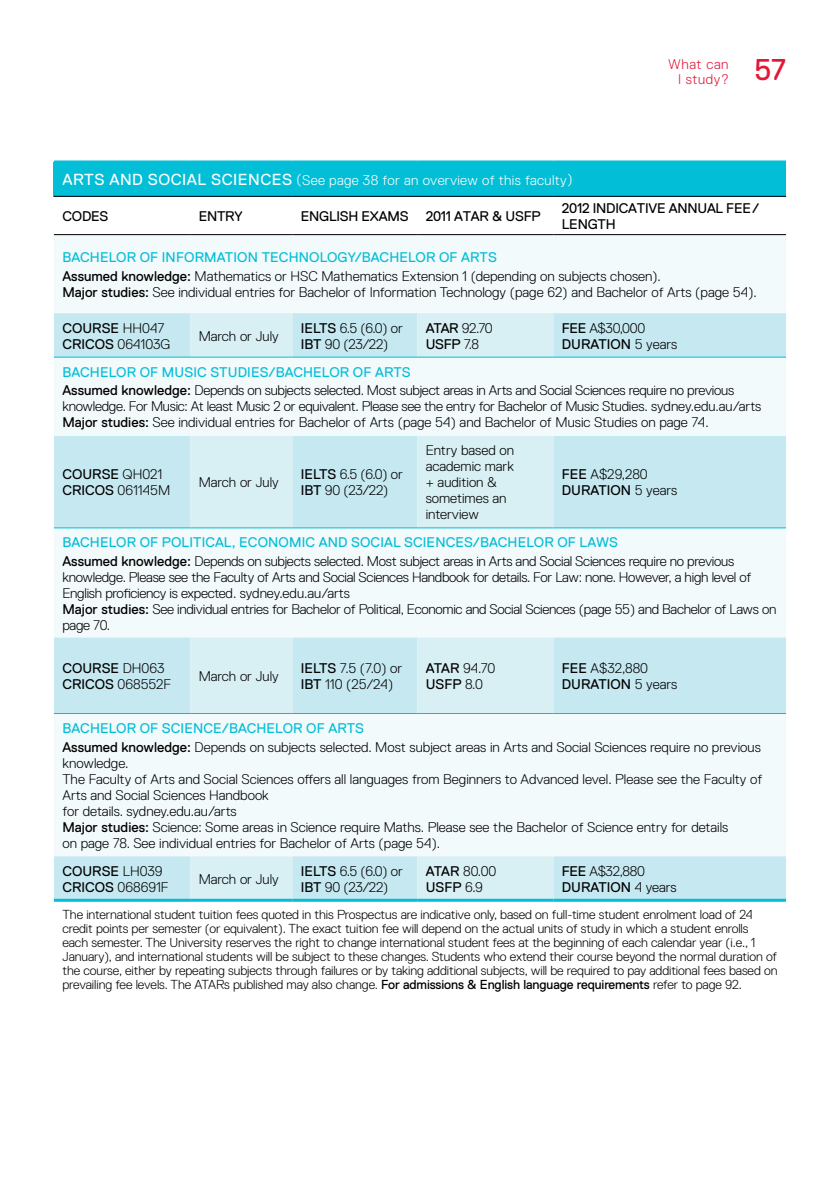
<style>
.page{position:relative;width:840px;height:1191px;background:#fff}
.page>*{position:absolute;margin:0;border:0;box-sizing:border-box;transform-origin:0 0}
.t1{font:30px "Replica Std";color:#e31837}
.t2{font:300 14px/16px "Replica Std";color:#000}
.t3{font:300 14px/16px "Replica Std";letter-spacing:-.02em;color:#000}
.t4{font:14px/16px "Replica Std";letter-spacing:-.015em;color:#000}
.t5{font:300 14px "Replica Std";letter-spacing:.02em;color:#fff}
.t6{font:14px "Replica Std";letter-spacing:.01em;color:#03bed7}
.t7{font:300 14px/15px "Replica Std";letter-spacing:.04em;color:#e31837;text-align:right}
.t8{font:300 13px/14px "Replica Std";letter-spacing:-.01em;color:#000}
.s1{font-weight:400;font-size:16px}
.s2{font-weight:400;color:#03bed7}
.s3{font-weight:400}
.s4{font-weight:300}
</style>
<div class="page">
<div style="left:54px;top:162px;width:731px;height:34px;background:#03bed7"></div>
<div style="left:54px;top:235px;width:731px;height:78px;background:#f3fafb"></div>
<svg style="left:54px;top:313px;width:731px;height:585px;fill:#f3fafb"></svg>
<svg style="left:190px;top:313px;width:363px;height:585px;fill:#f3fafb"></svg>
<hr style="left:54px;top:234px;width:136px;height:1px;background:#000">
<hr style="left:190px;top:234px;width:102px;height:1px;background:#000">
<hr style="left:292px;top:234px;width:125px;height:1px;background:#000">
<hr style="left:417px;top:234px;width:136px;height:1px;background:#000">
<hr style="left:553px;top:234px;width:232px;height:1px;background:#000">
<hr style="left:54px;top:160px;width:136px;height:3px;background:#03bed7">
<hr style="left:190px;top:160px;width:102px;height:3px;background:#03bed7">
<hr style="left:292px;top:160px;width:125px;height:3px;background:#03bed7">
<hr style="left:417px;top:160px;width:136px;height:3px;background:#03bed7">
<hr style="left:553px;top:160px;width:232px;height:3px;background:#03bed7">
<hr style="left:54px;top:196px;width:136px;height:1px;background:#000">
<hr style="left:190px;top:196px;width:102px;height:1px;background:#000">
<hr style="left:292px;top:196px;width:125px;height:1px;background:#000">
<hr style="left:417px;top:196px;width:136px;height:1px;background:#000">
<hr style="left:553px;top:196px;width:232px;height:1px;background:#000">
<hr style="left:54px;top:527px;width:136px;height:1px;background:#03bed7">
<hr style="left:190px;top:527px;width:102px;height:1px;background:#03bed7">
<hr style="left:292px;top:527px;width:125px;height:1px;background:#03bed7">
<hr style="left:417px;top:527px;width:136px;height:1px;background:#03bed7">
<hr style="left:553px;top:527px;width:232px;height:1px;background:#03bed7">
<hr style="left:54px;top:713px;width:136px;height:1px;background:#03bed7">
<hr style="left:190px;top:713px;width:102px;height:1px;background:#03bed7">
<hr style="left:292px;top:713px;width:125px;height:1px;background:#03bed7">
<hr style="left:417px;top:713px;width:136px;height:1px;background:#03bed7">
<hr style="left:553px;top:713px;width:232px;height:1px;background:#03bed7">
<hr style="left:54px;top:357px;width:136px;height:1px;background:#03bed7">
<hr style="left:190px;top:357px;width:102px;height:1px;background:#03bed7">
<hr style="left:292px;top:357px;width:125px;height:1px;background:#03bed7">
<hr style="left:417px;top:357px;width:136px;height:1px;background:#03bed7">
<hr style="left:553px;top:357px;width:232px;height:1px;background:#03bed7">
<hr style="left:54px;top:898px;width:136px;height:3px;background:#03bed7">
<hr style="left:292px;top:898px;width:125px;height:3px;background:#03bed7">
<hr style="left:553px;top:898px;width:232px;height:3px;background:#03bed7">
<hr style="left:190px;top:898px;width:102px;height:3px;background:#03bed7">
<hr style="left:417px;top:898px;width:136px;height:3px;background:#03bed7">
<p class="t7" style="left:667px;top:57px;width:62px">What can<br>I study?</p>
<h1 class="t1" style="left:753px;top:53px;width:33px">57</h1>
<p class="t5" style="left:62px;top:173px;width:511px"><span class="s1">ARTS AND SOCIAL SCI ENCES</span> (See page 38 for an overview of this faculty)</p>
<p class="t4" style="left:62px;top:208px;width:29px">CODES</p>
<p class="t4" style="left:199px;top:208px;width:10px">ENTR</p>
<p class="t4" style="left:234px;top:208px;width:10px">Y</p>
<p class="t4" style="left:301px;top:208px;width:10px">ENGL</p>
<p class="t4" style="left:336px;top:208px;width:62px">ISH EXAMS</p>
<p class="t4" style="left:425px;top:208px;width:38px">2011 ATAR</p>
<p class="t4" style="left:491px;top:208px;width:49px">&amp; USFP</p>
<p class="t4" style="left:561px;top:200px;width:199px">2012 I NDICATIVE ANNUAL FEE/<br>LENGT</p>
<p class="t4" style="left:605px;top:216px;width:11px">H</p>
<p class="t2" style="left:62px;top:248px;width:599px;line-height:18.8px"><span class="s2">BACH ELOR OF INFORMATION TECH NOLOGY/BACH ELOR OF ARTS<br></span><span class="s3">ASSUMED KNOWLEDGE:</span> Mathematics or HSC Mathematics Extension 1 (depending on subjects chosen).</p>
<p class="t2" style="left:62px;top:284px;width:695px"><span class="s3">MAJOR STUDIES:</span> See individual entries for Bachelor of Information Technology (page 62) and Bachelor of Arts (page 54).</p>
<p class="t4" style="left:62px;top:320px;width:109px">COURSE <span class="s4">HH047<br></span>CR ICOS <span class="s4">064103G</span></p>
<p class="t2" style="left:198px;top:328px;width:82px">March or July</p>
<p class="t2" style="left:300px;top:320px;width:103px"><span class="s3">IELTS</span> 6.5 (6.0) or<br><span class="s3">IBT</span> 90 (23/22)</p>
<p class="t4" style="left:425px;top:320px;width:10px">ATAR</p>
<p class="t2" style="left:425px;top:320px;width:68px;text-indent:36px">92.70<br><span class="s3">USFP</span> 7.8</p>
<p class="t4" style="left:561px;top:320px;width:85px">FEE <span class="s4">A$30,000<br></span>DURAT</p>
<p class="t2" style="left:606px;top:336px;width:72px"><span class="s3">ION</span> 5 years</p>
<p class="t3" style="left:62px;top:362px;width:673px;line-height:18.8px"><span class="s2">BACH ELOR OF MUSIC STUDI ES/BACH ELOR OF ARTS<br></span><span class="s3">ASSUMED KNOWLEDGE:</span> Depends on subjects selected. Most subject areas in Arts and Social Sciences require no previous</p>
<p class="t2" style="left:62px;top:399px;width:700px">knowledge. For Music: At least Music 2 or equivalent. Please see the entry for Bachelor of Music Studies. sydney.edu.au/arts<br><span class="s3">MAJOR STUDIES:</span> See individual entries for Bachelor of Arts (page 54) and Bachelor of Music Studies on page 74.</p>
<p class="t4" style="left:62px;top:466px;width:109px">COURSE <span class="s4">QH021<br></span>CRICOS <span class="s4">061145M</span></p>
<p class="t2" style="left:198px;top:474px;width:82px">March or July</p>
<p class="t2" style="left:300px;top:466px;width:103px"><span class="s3">IELTS</span> 6.5 (6.0) or<br><span class="s3">IBT</span> 90 (23/22)</p>
<p class="t2" style="left:425px;top:442px;width:90px">Entry based on academic mark + audition &amp; sometimes an interview</p>
<p class="t4" style="left:561px;top:466px;width:87px">FEE <span class="s4">A$29,280<br></span>DURAT</p>
<p class="t2" style="left:606px;top:482px;width:72px"><span class="s3">ION</span> 5 years</p>
<p class="t3" style="left:62px;top:532px;width:673px;line-height:18.8px;text-indent:243px"><span class="s2">C AND SOCIAL SCI ENCES/BACH ELOR OF LAWS<br></span><span class="s3">ASSUMED KNOWLEDGE:</span> Depends on subjects selected. Most subject areas in Arts and Social Sciences require no previous</p>
<p class="t3" style="left:62px;top:569px;width:715px">knowledge. Please see the Faculty of Arts and Social Sciences Handbook for details. For Law: none. However, a high level of English proficiency is expected. sydney.edu.au/arts<br><span class="s3">MAJOR STUDIES:</span> See individual entries for Bachelor of Political, Economic and Social Sciences (page 55) and Bachelor of Laws on page 70.</p>
<p class="t4" style="left:62px;top:660px;width:110px">COURSE <span class="s4">DH063<br></span>CRICOS <span class="s4">068552F</span></p>
<p class="t2" style="left:198px;top:668px;width:82px">March or July</p>
<p class="t2" style="left:301px;top:660px;width:103px"><span class="s3">IELTS</span> 7.5 (7.0) or<br><span class="s3">IBT</span> 110 (25/24)</p>
<p class="t4" style="left:425px;top:660px;width:10px">ATAR</p>
<p class="t6" style="left:62px;top:534px;width:226px">BACHELOR OF POLITICAL, ECONOMI</p>
<p class="t2" style="left:425px;top:660px;width:71px;text-indent:37px">94.70<br><span class="s3">USFP</span> 8.0</p>
<p class="t4" style="left:561px;top:660px;width:88px">FEE <span class="s4">A$32,880<br></span>DURAT</p>
<p class="t2" style="left:606px;top:676px;width:72px"><span class="s3">ION</span> 5 years</p>
<p class="t2" style="left:62px;top:719px;width:699px;line-height:18.8px"><span class="s2">BACH ELOR OF SCI ENCE/BACH ELOR OF ARTS<br></span><span class="s3">ASSUMED KNOWLEDGE:</span> Depends on subjects selected. Most subject areas in Arts and Social Sciences require no previous</p>
<p class="t2" style="left:62px;top:755px;width:701px">knowledge.<br>The Faculty of Arts and Social Sciences offers all languages from Beginners to Advanced level. Please see the Faculty of Arts and Social Sciences Handbook<br>for details. sydney.edu.au/arts<br><span class="s3">MAJOR STUDIES:</span> Science: Some areas in Science require Maths. Please see the Bachelor of Science entry for details<br>on page 78. See individual entries for Bachelor of Arts (page 54).</p>
<p class="t4" style="left:62px;top:863px;width:108px">COURSE <span class="s4">LH039<br></span>CR ICOS <span class="s4">068691F</span></p>
<p class="t2" style="left:198px;top:871px;width:82px">March or July</p>
<p class="t2" style="left:301px;top:863px;width:103px"><span class="s3">IELTS</span> 6.5 (6.0) or<br><span class="s3">IBT</span> 90 (23/22)</p>
<p class="t4" style="left:425px;top:863px;width:10px">ATAR</p>
<p class="t2" style="left:425px;top:863px;width:72px;text-indent:37px">80.00<br><span class="s3">USFP</span> 6.9</p>
<p class="t4" style="left:561px;top:863px;width:85px">FEE <span class="s4">A$32,880<br></span>DURAT</p>
<p class="t2" style="left:606px;top:879px;width:71px"><span class="s3">ION</span> 4 years</p>
<p class="t8" style="left:62px;top:907px;width:716px">The international student tuition fees quoted in this Prospectus are indicative only, based on full-time student enrolment load of 24 credit points per semester (or equivalent). The exact tuition fee will depend on the actual units of study in which a student enrolls each semester. The University reserves the right to change international student fees at the beginning of each calendar year (i.e., 1<br>January), and international students will be subject to these changes. Students who extend their course beyond the normal duration of the course, either by repeating subjects through failures or by taking additional subjects, will be required to pay additional fees based on prevailing fee levels. The ATARs published may also change. <span class="s3">FOR ADMISSIONS &amp; ENGLISH LANGUAGE REQUIREMENTS</span> refer to page 92.</p>
</div>
